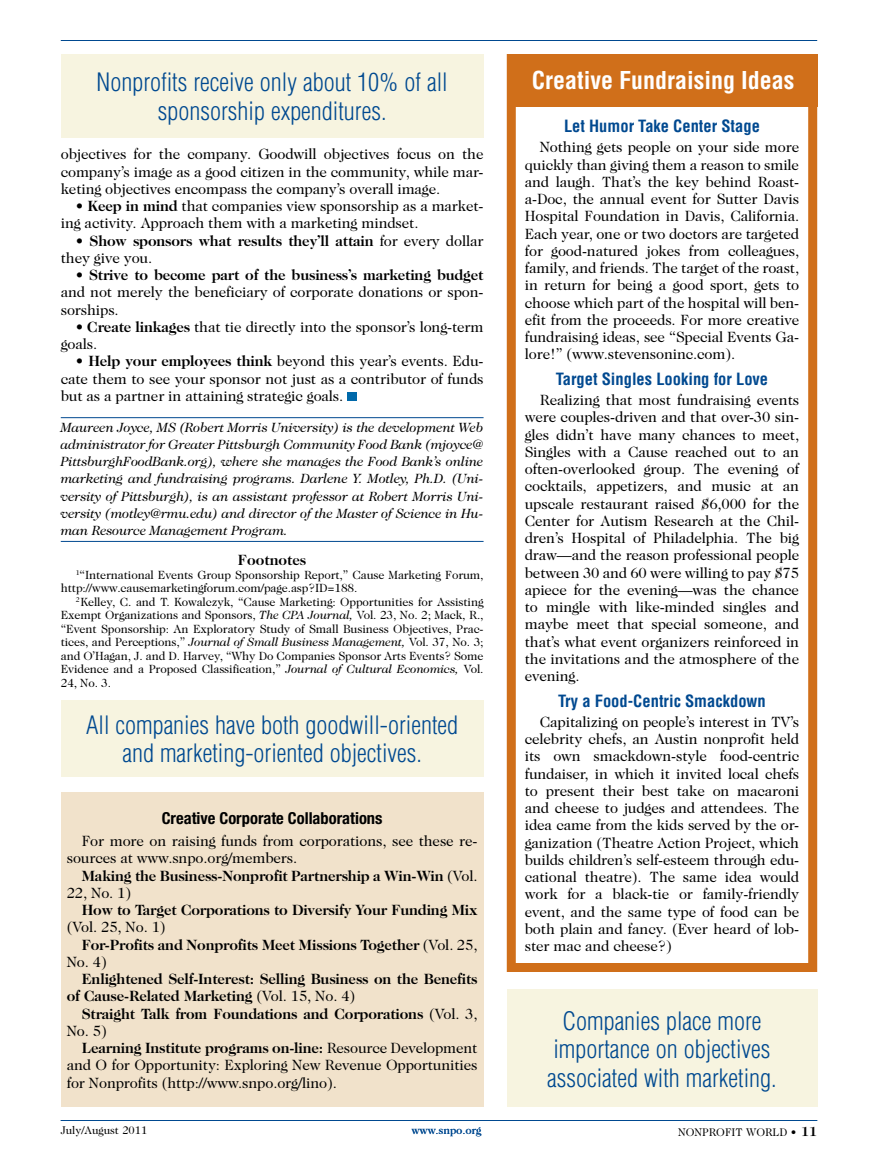
<style>
.page{position:relative;width:878px;height:1161px;background:#fff}
.page>*{position:absolute;margin:0;border:0;box-sizing:border-box;transform-origin:0 0}
.t1{font:300 condensed 24.75px/28.5px "Helvetica";color:#004990;text-align:center}
.t2{font:700 condensed 24px "Helvetica";color:#fff}
.t3{font:700 condensed 16.5px "Helvetica";color:#004990}
.t4{font:700 condensed 16.5px "Helvetica Neue";color:#000}
.t5{font:15px/17.2px "Caslon Two Twenty Four";letter-spacing:-.01em;color:#000;text-align:justify}
.t6{font:700 15px/17.2px "Caslon Two Twenty Four";letter-spacing:-.01em;color:#000}
.t7{font:italic 13.5px/17.2px "Caslon Two Twenty Four";letter-spacing:-.01em;color:#000;text-align:justify}
.t8{font:12px/13.5px "Caslon Two Twenty Four";letter-spacing:-.01em;color:#000}
.t9{font:11.25px "Caslon Two Twenty Four";color:#000}
.t10{font:11.25px "Caslon Two Twenty Four";color:#004990}
.s1{font-weight:700}
.s2{font-weight:400}
.s3{font-style:italic}
.s4{font-weight:700;font-size:13.5px}
</style>
<div class="page">
<hr style="left:61px;top:40px;width:756px;height:1px;background:#004990">
<div style="left:61px;top:54px;width:422px;height:83px;background:#f7f4e0"></div>
<div style="left:507px;top:990px;width:310px;height:117px;background:#f7f4e0"></div>
<div style="left:61px;top:700px;width:422px;height:77px;background:#f7f4e0"></div>
<hr style="left:61px;top:1120px;width:756px;height:1px;background:#004990">
<hr style="left:61px;top:417px;width:422px;height:1px;background:#004990">
<hr style="left:61px;top:541px;width:422px;height:1px;background:#004990">
<div style="left:347px;top:392px;width:9px;height:9px;background:#0069aa"></div>
<div style="left:61px;top:792px;width:422px;height:315px;background:#f1e2cb"></div>
<div style="left:507px;top:54px;width:310px;height:918px;border:9px solid #d06f1a"></div>
<div style="left:509px;top:54px;width:308px;height:52px;background:#d06f1a"></div>
<h1 class="t1" style="left:97px;top:68px;width:352px">Nonprofits receive only about 10% of all sponsorship expenditures.</h1>
<p class="t5" style="left:61px;top:145px;width:424px">objectives for the company. Goodwill objectives focus on the company’s image as a good citizen in the community, while mar&shy;keting objectives encompass the company’s overall image.</p>
<p class="t5" style="left:61px;top:197px;width:424px;text-indent:15px"><span class="s1">• Keep in mind</span> that companies view sponsorship as a market&shy;ing activity. Approach them with a marketing mindset.</p>
<p class="t6" style="left:61px;top:232px;width:424px;text-indent:15px">• Show sponsors what results they’ll attain <span class="s2">for every dollar they give you.</span></p>
<p class="t6" style="left:76px;top:266px;width:409px">• Strive to become part of the business’s marketing budget</p>
<p class="t5" style="left:61px;top:283px;width:424px">and not merely the beneficiary of corporate donations or spon&shy;sorships.</p>
<p class="t5" style="left:61px;top:318px;width:424px;text-indent:15px">• <span class="s1">Create linkages</span> that tie directly into the sponsor’s long-term goals.</p>
<p class="t5" style="left:61px;top:352px;width:424px;text-indent:15px"><span class="s1">• Help your employees think</span> beyond this year’s events. Edu&shy;cate them to see your sponsor not just as a contributor of funds but as a partner in attaining strategic goals.</p>
<p class="t7" style="left:61px;top:418px;width:424px">Maureen Joyce, MS (Robert Morris University) is the development Web administrator for Greater Pittsburgh Community Food Bank (mjoyce@ PittsburghFoodBank.org), where she manages the Food Bank’s online marketing and fundraising programs. Darlene Y. Motley, Ph.D. (Uni&shy;versity of Pittsburgh), is an assistant professor at Robert Morris Uni&shy;versity (motley@rmu.edu) and director of the Master of Science in Hu&shy;man Resource Management Program.</p>
<p class="t6" style="left:238px;top:551px;width:70px">Footnotes</p>
<p class="t8" style="left:61px;top:568px;width:424px;text-indent:15px"><sup>1</sup>“International Events Group Sponsorship Report,” Cause Marketing Forum, http://www.causemarketingforum.com/page.asp?ID=188.</p>
<p class="t8" style="left:61px;top:595px;width:424px;text-align:justify;text-indent:15px"><sup>2</sup>Kelley, C. and T. Kowalczyk, “Cause Marketing: Opportunities for Assisting Exempt Organizations and Sponsors, <span class="s3">The CPA Journal,</span> Vol. 23, No. 2; Mack, R., “Event Sponsorship: An Exploratory Study of Small Business Objectives, Prac&shy;tices, and Perceptions,” <span class="s3">Journal of Small Business Management,</span> Vol. 37, No. 3; and O’Hagan, J. and D. Harvey, “Why Do Companies Sponsor Arts Events? Some Evidence and a Proposed Classification,” <span class="s3">Journal of Cultural Economics,</span> Vol.<br>24, No. 3.</p>
<h1 class="t1" style="left:86px;top:711px;width:373px">All companies have both goodwill-oriented and marketing-oriented objectives.</h1>
<p class="t4" style="left:162px;top:808px;width:222px">Creative Corporate Collaborations</p>
<p class="t5" style="left:67px;top:832px;width:412px;text-indent:15px">For more on raising funds from corporations, see these re&shy;sources at www.snpo.org/members.</p>
<p class="t6" style="left:67px;top:867px;width:412px;text-indent:15px">Making the Business-Nonprofit Partnership a Win-Win <span class="s2">(Vol.<br>22, No. 1)</span></p>
<p class="t6" style="left:82px;top:901px;width:397px">How to Target Corporations to Diversify Your Funding Mix</p>
<p class="t5" style="left:67px;top:918px;width:100px">(Vol. 25, No. 1)</p>
<p class="t6" style="left:82px;top:936px;width:397px">For-Profits and Nonprofits Meet Missions Together <span class="s2">(Vol. 25,</span></p>
<p class="t5" style="left:67px;top:953px;width:42px">No. 4)</p>
<p class="t6" style="left:67px;top:970px;width:412px;text-indent:15px">Enlightened Self-Interest: Selling Business on the Benefits of Cause-Related Marketing <span class="s2">(Vol. 15, No. 4)</span></p>
<p class="t6" style="left:67px;top:1005px;width:412px;text-indent:15px">Straight Talk from Foundations and Corporations <span class="s2">(Vol. 3,<br>No. 5)</span></p>
<p class="t5" style="left:67px;top:1039px;width:412px;text-indent:15px"><span class="s1">Learning Institute programs on-line:</span> Resource Development and O for Opportunity: Exploring New Revenue Opportunities for Nonprofits (http://www.snpo.org/lino).</p>
<h2 class="t2" style="left:531px;top:66px;width:264px">Creative Fundraising Ideas</h2>
<p class="t3" style="left:564px;top:116px;width:197px">Let Humor Take Center Stage</p>
<p class="t5" style="left:524px;top:139px;width:276px;text-indent:15px">Nothing gets people on your side more quickly than giving them a reason to smile and laugh. That’s the key behind Roast&shy;a-Doc, the annual event for Sutter Davis Hospital Foundation in Davis, California.<br>Each year, one or two doctors are targeted for good-natured jokes from colleagues, family, and friends. The target of the roast, in return for being a good sport, gets to choose which part of the hospital will ben&shy;efit from the proceeds. For more creative fundraising ideas, see “Special Events Ga&shy;lore!” (www.stevensoninc.com).</p>
<p class="t3" style="left:555px;top:369px;width:214px">Target Singles Looking for Love</p>
<p class="t5" style="left:524px;top:391px;width:276px;text-indent:15px">Realizing that most fundraising events were couples-driven and that over-30 sin&shy;gles didn’t have many chances to meet, Singles with a Cause reached out to an often-overlooked group. The evening of cocktails, appetizers, and music at an upscale restaurant raised $6,000 for the Center for Autism Research at the Chil&shy;dren’s Hospital of Philadelphia. The big draw—and the reason professional people between 30 and 60 were willing to pay $75 apiece for the evening—was the chance to mingle with like-minded singles and maybe meet that special someone, and that’s what event organizers reinforced in the invitations and the atmosphere of the evening.</p>
<p class="t3" style="left:558px;top:691px;width:209px">Try a Food-Centric Smackdown</p>
<p class="t5" style="left:524px;top:713px;width:276px;text-indent:15px">Capitalizing on people’s interest in TV’s celebrity chefs, an Austin nonprofit held its own smackdown-style food-centric fundaiser, in which it invited local chefs to present their best take on macaroni and cheese to judges and attendees. The idea came from the kids served by the or&shy;ganization (Theatre Action Project, which builds children’s self-esteem through edu&shy;cational theatre). The same idea would work for a black-tie or family-friendly event, and the same type of food can be both plain and fancy. (Ever heard of lob&shy;ster mac and cheese?)</p>
<h1 class="t1" style="left:547px;top:1006px;width:231px">Companies place more importance on objectives associated with marketing.</h1>
<p class="t9" style="left:61px;top:1123px;width:88px">July/August 2011</p>
<p class="t9" style="left:678px;top:1125px;width:141px">NONPROFIT WORLD • <span class="s4">11</span></p>
<p class="t10" style="left:411px;top:1123px;width:71px">www.snpo.org</p>
</div>
